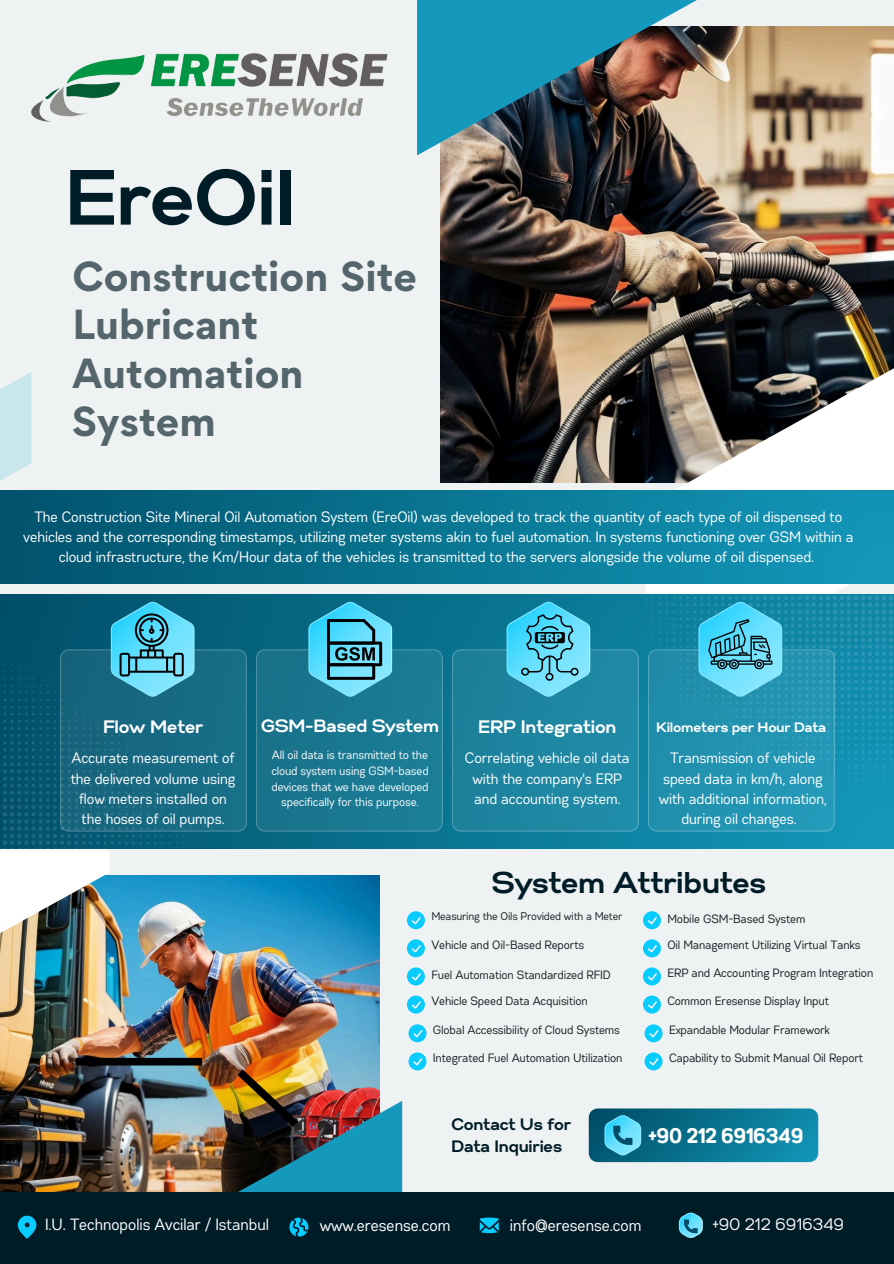
<style>
.page{position:relative;width:894px;height:1264px;background:#fff}
.page>*{position:absolute;margin:0;border:0;box-sizing:border-box;transform-origin:0 0}
.t1{font:700 78px "Gabriel Sans";color:#001c27}
.t2{font:700 37.5px/48.3px "Gordita";color:#54656b}
.t3{font:700 36px "Gabriel Sans";color:#fff}
.t4{font:700 30px "Gabriel Sans";color:#001c27}
.t5{font:700 21px "Gabriel Sans Cond";color:#fff}
.t6{font:700 18px "Gabriel Sans";color:#fff}
.t7{font:700 17.85px "Gabriel Sans";color:#fff}
.t8{font:16.5px "Gabriel Sans Cond";color:#fff}
.t9{font:700 16.5px/22.5px "Gabriel Sans";color:#001c27}
.t10{font:16.35px "Gabriel Sans Cond";color:#fff}
.t11{font:15px/20.2px "Gabriel Sans Cond";color:#fff;text-align:center}
.t12{font:700 13.65px "Gabriel Sans";color:#fff}
.t13{font:12px "Gabriel Sans Cond";color:#151d1f}
.t14{font:12px/15.8px "Gabriel Sans Cond";color:#fff;text-align:center}
.t15{font:11.1px "Gabriel Sans Cond";color:#151d1f}
</style>
<div class="page">
<div style="left:0;top:0;width:893px;height:1263px;background:#eff2f3"></div>
<svg style="left:0;top:372px;width:32px;height:119px;fill:#c9e6ed"></svg>
<img style="left:0;top:875px;width:380px;height:316px">
<img style="left:440px;top:26px;width:453px;height:456px">
<img style="left:417px;top:0;width:279px;height:155px">
<img style="left:0;top:873px;width:109px;height:90px">
<img style="left:645px;top:315px;width:248px;height:176px">
<div style="left:0;top:1191px;width:893px;height:72px;background:#001c27"></div>
<svg style="left:479px;top:1217px;width:19px;height:16px"></svg>
<svg style="left:238px;top:1101px;width:164px;height:136px"></svg>
<svg style="left:18px;top:1215px;width:18px;height:23px"></svg>
<svg style="left:408px;top:1024px;width:18px;height:18px"></svg>
<svg style="left:644px;top:1024px;width:18px;height:18px"></svg>
<svg style="left:408px;top:1052px;width:18px;height:18px"></svg>
<svg style="left:644px;top:1052px;width:18px;height:18px"></svg>
<div style="left:0;top:594px;width:893px;height:254px;background:linear-gradient(to right,#004e66,#139abc)"></div>
<svg style="left:588px;top:1108px;width:230px;height:54px;background:#147d9a"></svg>
<img style="left:31px;top:53px;width:357px;height:69px">
<svg style="left:678px;top:1212px;width:24px;height:26px"></svg>
<div style="left:0;top:491px;width:893px;height:92px;background:linear-gradient(to right,#01536c,#1297b8)"></div>
<svg style="left:407px;top:911px;width:18px;height:18px"></svg>
<svg style="left:643px;top:911px;width:17px;height:18px"></svg>
<svg style="left:407px;top:939px;width:18px;height:18px"></svg>
<svg style="left:643px;top:939px;width:17px;height:18px"></svg>
<svg style="left:407px;top:967px;width:18px;height:18px"></svg>
<svg style="left:643px;top:967px;width:17px;height:18px"></svg>
<svg style="left:407px;top:995px;width:18px;height:18px"></svg>
<svg style="left:643px;top:995px;width:17px;height:18px"></svg>
<svg style="left:452px;top:504px;width:441px;height:327px;background:#2492af"></svg>
<svg style="left:0;top:601px;width:247px;height:272px;background:#2a778e"></svg>
<svg style="left:256px;top:601px;width:186px;height:230px;background:#1f7e97"></svg>
<h2 class="t1" style="left:66px;top:163px;width:230px">EreOil</h2>
<p class="t2" style="left:72px;top:252px;width:346px">Construction Site<br>Lubricant<br>Automation<br>System</p>
<p class="t11" style="left:24px;top:507px;width:831px">The Construction Site Mineral Oil Automation System (EreOil) was developed to track the quantity of each type of oil dispensed to vehicles and the corresponding timestamps, utilizing meter systems akin to fuel automation. In systems functioning over GSM within a cloud infrastructure, the Km/Hour data of the vehicles is transmitted to the servers alongside the volume of oil dispensed.</p>
<h1 class="t3" style="left:379px;top:540px;width:137px">System</h1>
<p class="t7" style="left:261px;top:718px;width:179px">GSM-Based System</p>
<p class="t6" style="left:103px;top:718px;width:101px">Flow Meter</p>
<p class="t11" style="left:71px;top:748px;width:166px">Accurate measurement of the delivered volume using flow meters installed on the hoses of oil pumps.</p>
<h5 class="t14" style="left:271px;top:747px;width:159px">All oil data is transmitted to the cloud system using GSM-based devices that we have developed specifically for this purpose.</h5>
<p class="t6" style="left:478px;top:718px;width:139px">ERP Integration</p>
<p class="t11" style="left:465px;top:748px;width:166px">Correlating vehicle oil data with the company's ERP and accounting system.</p>
<p class="t12" style="left:656px;top:721px;width:171px">Kilometers per Hour Data</p>
<h3 class="t11" style="left:659px;top:748px;width:169px">Transmission of vehicle speed data in km/h, along with additional information, during oil changes.</h3>
<p class="t4" style="left:492px;top:869px;width:275px">System Attributes</p>
<p class="t15" style="left:431px;top:911px;width:192px">Measuring the Oils Provided with a Meter</p>
<p class="t13" style="left:431px;top:939px;width:154px">Vehicle and Oil-Based Reports</p>
<p class="t13" style="left:667px;top:939px;width:194px">Oil Management Utilizing Virtual Tanks</p>
<p class="t13" style="left:667px;top:967px;width:207px">ERP and Accounting Program Integration</p>
<p class="t13" style="left:431px;top:995px;width:158px">Vehicle Speed Data Acquisition</p>
<p class="t13" style="left:667px;top:995px;width:163px">Common Eresense Display Input</p>
<p class="t13" style="left:667px;top:913px;width:139px">Mobile GSM-Based System</p>
<p class="t13" style="left:431px;top:969px;width:181px">Fuel Automation Standardized RFID</p>
<p class="t13" style="left:433px;top:1024px;width:188px">Global Accessibility of Cloud Systems</p>
<h5 class="t13" style="left:669px;top:1024px;width:162px">Expandable Modular Framework</h5>
<p class="t13" style="left:433px;top:1052px;width:191px">Integrated Fuel Automation Utilization</p>
<p class="t13" style="left:669px;top:1052px;width:195px">Capability to Submit Manual Oil Report</p>
<h5 class="t9" style="left:452px;top:1113px;width:121px">Contact Us for<br>Data Inquiries</h5>
<p class="t5" style="left:649px;top:1126px;width:156px">+90 212 6916349</p>
<p class="t10" style="left:45px;top:1217px;width:225px">I.U. Technopolis Avcilar / Istanbul</p>
<h2 class="t8" style="left:320px;top:1217px;width:132px">www.eresense.com</h2>
<p class="t8" style="left:510px;top:1217px;width:133px">info@eresense.com</p>
<p class="t8" style="left:712px;top:1217px;width:133px">+90 212 6916349</p>
</div>
